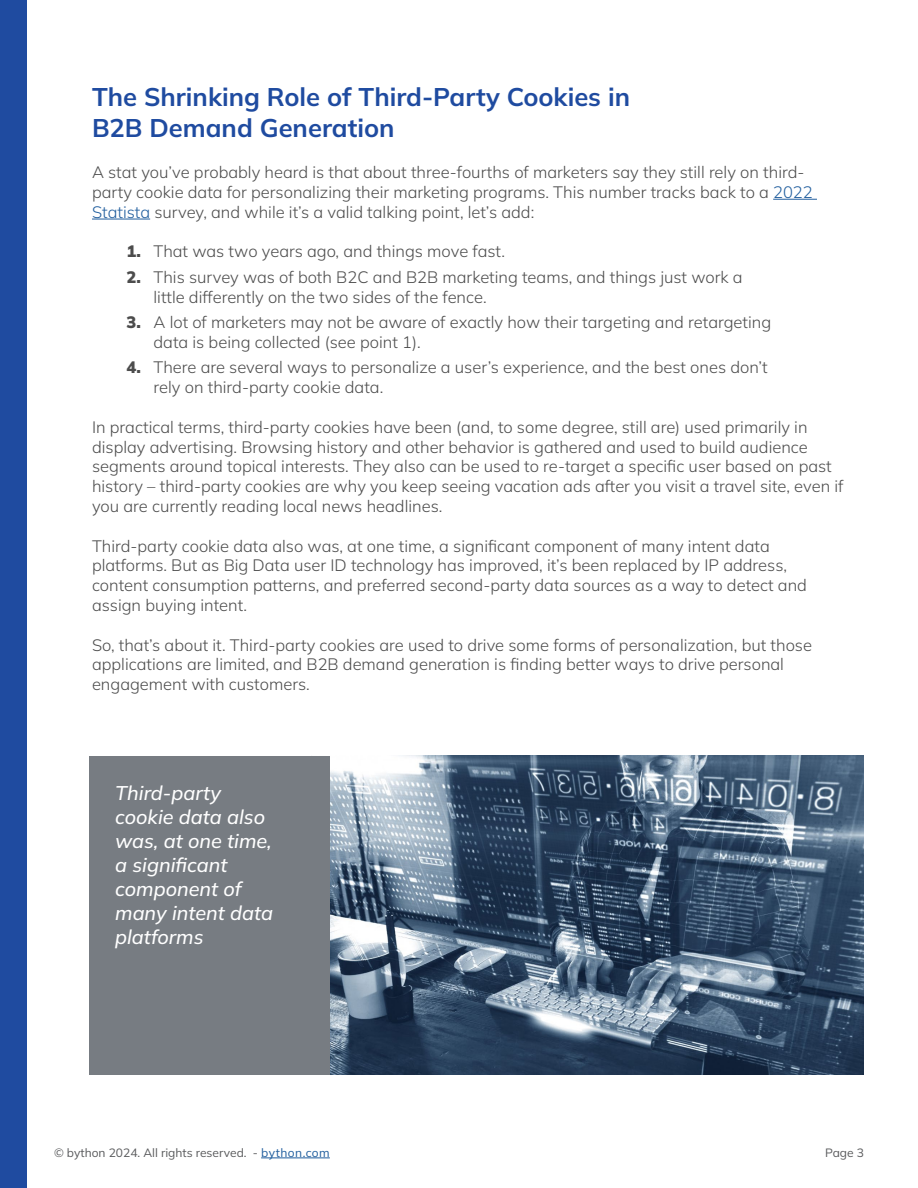
<style>
.page{position:relative;width:918px;height:1188px;background:#fff}
.page>*{position:absolute;margin:0;border:0;box-sizing:border-box;transform-origin:0 0}
.t1{font:700 25.5px "Mulish";color:#1f4ba0}
.t2{font:italic 500 19.8px/24px "Mulish";color:#fff}
.t3{font:300 16.5px/19.8px "Mulish";color:#4c4c4c}
.t4{font:12px "Mulish";color:#595a5c}
.s1{color:#215e9e}
.s2{font-weight:900}
</style>
<div class="page">
<img style="left:330px;top:756px;width:534px;height:319px">
<hr style="left:773px;top:199px;width:44px;height:1px;background:#215e9e">
<hr style="left:92px;top:219px;width:58px;height:1px;background:#215e9e">
<hr style="left:261px;top:1158px;width:69px;height:1px;background:#215e9e">
<div style="left:0;top:0;width:27px;height:1188px;background:#1f4ba0"></div>
<div style="left:89px;top:756px;width:241px;height:319px;background:#777c82"></div>
<p class="t1" style="left:92px;top:80px;width:540px">The Shrinking Role of Third-Party Cookies in</p>
<p class="t1" style="left:92px;top:110px;width:304px">B2B Demand Generation</p>
<p class="t3" style="left:92px;top:162px;width:722px">A stat you’ve probably heard is that about three-fourths of marketers say they still rely on third&shy;party cookie data for personalizing their marketing programs. This number tracks back to a <span class="s1">2022<br>Statista</span> survey, and while it’s a valid talking point, let’s add:</p>
<p class="t3" style="left:127px;top:241px;width:380px"><span class="s2">1.</span> That was two years ago, and things move fast.</p>
<p class="t3" style="left:127px;top:267px;width:618px"><span class="s2">2.</span> This survey was of both B2C and B2B marketing teams, and things just work a</p>
<p class="t3" style="left:154px;top:286px;width:335px">little differently on the two sides of the fence.</p>
<p class="t3" style="left:127px;top:312px;width:646px"><span class="s2">3.</span> A lot of marketers may not be aware of exactly how their targeting and retargeting</p>
<p class="t3" style="left:154px;top:332px;width:269px">data is being collected (see point 1).</p>
<p class="t3" style="left:127px;top:357px;width:643px"><span class="s2">4.</span> There are several ways to personalize a user’s experience, and the best ones don’t</p>
<p class="t3" style="left:154px;top:377px;width:231px">rely on third-party cookie data.</p>
<p class="t3" style="left:92px;top:417px;width:753px">In practical terms, third-party cookies have been (and, to some degree, still are) used primarily in display advertising. Browsing history and other behavior is gathered and used to build audience segments around topical interests. They also can be used to re-target a specific user based on past history – third-party cookies are why you keep seeing vacation ads after you visit a travel site, even if you are currently reading local news headlines.</p>
<p class="t3" style="left:92px;top:535px;width:716px">Third-party cookie data also was, at one time, a significant component of many intent data platforms. But as Big Data user ID technology has improved, it’s been replaced by IP address, content consumption patterns, and preferred second-party data sources as a way to detect and assign buying intent.</p>
<p class="t3" style="left:92px;top:634px;width:722px">So, that’s about it. Third-party cookies are used to drive some forms of personalization, but those applications are limited, and B2B demand generation is finding better ways to drive personal engagement with customers.</p>
<p class="t2" style="left:115px;top:781px;width:159px">Third-party cookie data also was, at one time, a significant component of many intent data platforms</p>
<p class="t4" style="left:54px;top:1144px;width:277px">© bython 2024. All rights reserved. - <span class="s1">bython.com</span></p>
<p class="t4" style="left:825px;top:1144px;width:40px">Page 3</p>
</div>
